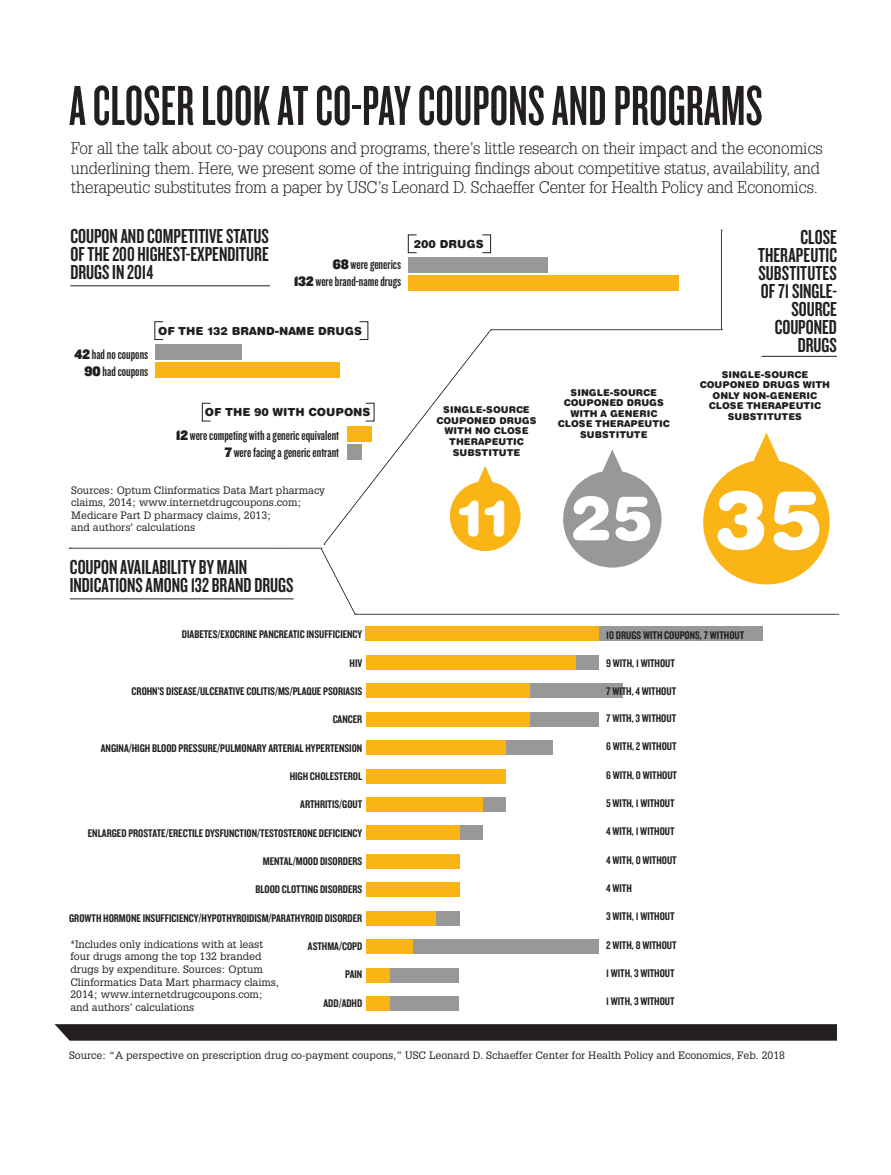
<style>
.page{position:relative;width:891px;height:1175px;background:#fff}
.page>*{position:absolute;margin:0;border:0;box-sizing:border-box;transform-origin:0 0}
.Sidebar_HED{font:900 82.35px "Helvetica Rounded LT Std";color:#fff}
.Sidebar_HED-2{font:900 62.4px "Helvetica Rounded LT Std";color:#fff}
.KO_HEAD_45{font:58.5px "Knockout 47 Bantamweight";letter-spacing:.005em;color:#231f20}
.Sidebar_HED-3{font:900 49.95px "Helvetica Rounded LT Std";color:#fff}
.Sidebar_HED-4{font:21px/18px "Knockout 48 Featherweight";color:#231f20;text-align:justify}
.PULLQUOTE_15_16{font:300 16.5px/19.5px "Glypha LT Std";letter-spacing:-.01em;color:#231f20}
.Sidebar_HED-5{font:14.25px "Knockout 48 Featherweight";color:#231f20}
.Sidebar_HED-6{font:11.55px "Knockout 49 Liteweight";color:#231f20}
.Sidebar_HED-7{font:900 11.1px "Helvetica Rounded LT Std";color:#231f20}
.Sidebar_HED-8{font:10.5px/12.6px "Glypha LT Std";color:#231f20}
.Sidebar_HED-9{font:900 9.45px/10.6px "Helvetica Rounded LT Std";color:#231f20;text-align:center}
.s1{font-family:"Knockout 91 Ultmt Middlewt"}
</style>
<div class="page">
<svg style="left:55px;top:1024px;width:782px;height:16px;background:#272324"></svg>
<div style="left:599px;top:626px;width:163px;height:15px;background:#989898"></div>
<div style="left:366px;top:626px;width:233px;height:15px;background:#fbb416"></div>
<div style="left:576px;top:655px;width:23px;height:14px;background:#989898"></div>
<div style="left:366px;top:655px;width:210px;height:14px;background:#fbb416"></div>
<div style="left:529px;top:683px;width:93px;height:14px;background:#989898"></div>
<div style="left:366px;top:683px;width:163px;height:14px;background:#fbb416"></div>
<div style="left:529px;top:712px;width:70px;height:14px;background:#989898"></div>
<div style="left:366px;top:712px;width:163px;height:14px;background:#fbb416"></div>
<div style="left:506px;top:740px;width:46px;height:14px;background:#989898"></div>
<div style="left:366px;top:740px;width:140px;height:14px;background:#fbb416"></div>
<div style="left:366px;top:769px;width:140px;height:14px;background:#fbb416"></div>
<div style="left:482px;top:797px;width:24px;height:14px;background:#989898"></div>
<div style="left:366px;top:797px;width:116px;height:14px;background:#fbb416"></div>
<div style="left:459px;top:825px;width:23px;height:15px;background:#989898"></div>
<div style="left:366px;top:825px;width:93px;height:15px;background:#fbb416"></div>
<div style="left:366px;top:854px;width:93px;height:14px;background:#fbb416"></div>
<div style="left:366px;top:882px;width:93px;height:15px;background:#fbb416"></div>
<div style="left:436px;top:911px;width:23px;height:14px;background:#989898"></div>
<div style="left:366px;top:911px;width:70px;height:14px;background:#fbb416"></div>
<div style="left:413px;top:939px;width:186px;height:14px;background:#989898"></div>
<div style="left:366px;top:939px;width:47px;height:14px;background:#fbb416"></div>
<div style="left:389px;top:968px;width:70px;height:14px;background:#989898"></div>
<div style="left:366px;top:968px;width:23px;height:14px;background:#fbb416"></div>
<div style="left:389px;top:996px;width:70px;height:14px;background:#989898"></div>
<div style="left:366px;top:996px;width:23px;height:14px;background:#fbb416"></div>
<svg style="left:69px;top:230px;width:770px;height:385px"></svg>
<p class="KO_HEAD_45" style="left:69px;top:71px;width:695px">A CLOSER LOOK AT CO-PAY COUPONS AND PROGRAMS</p>
<p class="PULLQUOTE_15_16" style="left:71px;top:139px;width:753px">For all the talk about co-pay coupons and programs, there’s little research on their impact and the economics underlining them. Here, we present some of the intriguing findings about competitive status, availability, and therapeutic substitutes from a paper by USC’s Leonard D. Schaeffer Center for Health Policy and Economics.</p>
<p class="Sidebar_HED-4" style="left:70px;top:227px;width:200px">COUPON AND COMPETITIVE STATUS OF THE 200 HIGHEST-EXPENDITURE DRUGS IN 2014</p>
<p class="Sidebar_HED-7" style="left:414px;top:236px;width:72px">200 DRUGS</p>
<p class="Sidebar_HED-5" style="left:333px;top:256px;width:70px"><span class="s1">68</span> were generics</p>
<p class="Sidebar_HED-5" style="left:294px;top:273px;width:108px"><span class="s1">132</span> were brand-name drugs</p>
<p class="Sidebar_HED-5" style="left:74px;top:345px;width:75px"><span class="s1">42</span> had no coupons</p>
<p class="Sidebar_HED-5" style="left:84px;top:362px;width:65px"><span class="s1">90</span> had coupons</p>
<p class="Sidebar_HED-7" style="left:158px;top:323px;width:206px">OF THE 132 BRAND-NAME DRUGS</p>
<p class="Sidebar_HED-7" style="left:205px;top:405px;width:167px">OF THE 90 WITH COUPONS</p>
<p class="Sidebar_HED-5" style="left:176px;top:426px;width:164px"><span class="s1">12</span> were competing with a generic equivalent</p>
<p class="Sidebar_HED-5" style="left:225px;top:443px;width:116px"><span class="s1">7</span> were facing a generic entrant</p>
<p class="Sidebar_HED-9" style="left:437px;top:404px;width:102px">SINGLE-SOURCE<br>COUPONED DRUGS<br>WITH NO CLOSE<br>THERAPEUTIC<br>SUBSTITUTE</p>
<p class="Sidebar_HED-9" style="left:558px;top:386px;width:114px">SINGLE-SOURCE<br>COUPONED DRUGS<br>WITH A GENERIC<br>CLOSE THERAPEUTIC<br>SUBSTITUTE</p>
<p class="Sidebar_HED-4" style="left:758px;top:227px;width:80px;text-align:right">CLOSE<br>THERAPEUTIC<br>SUBSTITUTES<br>OF 71 SINGLE-<br>SOURCE<br>COUPONED<br>DRUGS</p>
<p class="Sidebar_HED-9" style="left:700px;top:368px;width:132px">SINGLE-SOURCE<br>COUPONED DRUGS WITH<br>ONLY NON-GENERIC<br>CLOSE THERAPEUTIC<br>SUBSTITUTES</p>
<p class="Sidebar_HED-8" style="left:71px;top:483px;width:255px">Sources: Optum Clinformatics Data Mart pharmacy claims, 2014; www.internetdrugcoupons.com; Medicare Part D pharmacy claims, 2013;<br>and authors’ calculations</p>
<p class="Sidebar_HED-4" style="left:70px;top:557px;width:225px">COUPON AVAILABILITY BY MAIN<br>INDICATIONS AMONG 132 BRAND DRUGS</p>
<p class="Sidebar_HED-6" style="left:182px;top:627px;width:182px">DIABETES/EXOCRINE PANCREATIC INSUFFICIENCY</p>
<p class="Sidebar_HED-6" style="left:350px;top:655px;width:14px">HIV</p>
<p class="Sidebar_HED-6" style="left:132px;top:684px;width:232px">CROHN’S DISEASE/ULCERATIVE COLITIS/MS/PLAQUE PSORIASIS</p>
<p class="Sidebar_HED-6" style="left:333px;top:712px;width:31px">CANCER</p>
<p class="Sidebar_HED-6" style="left:101px;top:740px;width:263px">ANGINA/HIGH BLOOD PRESSURE/PULMONARY ARTERIAL HYPERTENSION</p>
<p class="Sidebar_HED-6" style="left:290px;top:769px;width:74px">HIGH CHOLESTEROL</p>
<p class="Sidebar_HED-6" style="left:300px;top:797px;width:64px">ARTHRITIS/GOUT</p>
<p class="Sidebar_HED-6" style="left:88px;top:825px;width:276px">ENLARGED PROSTATE/ERECTILE DYSFUNCTION/TESTOSTERONE DEFICIENCY</p>
<p class="Sidebar_HED-6" style="left:263px;top:854px;width:101px">MENTAL/MOOD DISORDERS</p>
<p class="Sidebar_HED-6" style="left:255px;top:882px;width:108px">BLOOD CLOTTING DISORDERS</p>
<p class="Sidebar_HED-6" style="left:69px;top:910px;width:295px">GROWTH HORMONE INSUFFICIENCY/HYPOTHYROIDISM/PARATHYROID DISORDER</p>
<p class="Sidebar_HED-6" style="left:308px;top:938px;width:56px">ASTHMA/COPD</p>
<p class="Sidebar_HED-6" style="left:345px;top:967px;width:19px">PAIN</p>
<p class="Sidebar_HED-6" style="left:323px;top:995px;width:40px">ADD/ADHD</p>
<p class="Sidebar_HED-8" style="left:70px;top:937px;width:210px">*Includes only indications with at least four drugs among the top 132 branded drugs by expenditure. Sources: Optum Clinformatics Data Mart pharmacy claims, 2014; www.internetdrugcoupons.com; and authors’ calculations</p>
<p class="Sidebar_HED-3" style="left:457px;top:486px;width:53px">11</p>
<p class="Sidebar_HED-2" style="left:570px;top:478px;width:85px">25</p>
<p class="Sidebar_HED" style="left:714px;top:467px;width:112px">35</p>
<p class="Sidebar_HED-6" style="left:606px;top:628px;width:140px">10 DRUGS WITH COUPONS, 7 WITHOUT</p>
<p class="Sidebar_HED-6" style="left:606px;top:655px;width:70px">9 WITH, 1 WITHOUT</p>
<p class="Sidebar_HED-6" style="left:606px;top:683px;width:72px">7 WITH, 4 WITHOUT</p>
<p class="Sidebar_HED-6" style="left:606px;top:711px;width:72px">7 WITH, 3 WITHOUT</p>
<p class="Sidebar_HED-6" style="left:606px;top:739px;width:72px">6 WITH, 2 WITHOUT</p>
<p class="Sidebar_HED-6" style="left:606px;top:767px;width:72px">6 WITH, 0 WITHOUT</p>
<p class="Sidebar_HED-6" style="left:606px;top:795px;width:70px">5 WITH, 1 WITHOUT</p>
<p class="Sidebar_HED-6" style="left:606px;top:824px;width:70px">4 WITH, 1 WITHOUT</p>
<p class="Sidebar_HED-6" style="left:606px;top:852px;width:72px">4 WITH, 0 WITHOUT</p>
<p class="Sidebar_HED-6" style="left:606px;top:881px;width:27px">4 WITH</p>
<p class="Sidebar_HED-6" style="left:606px;top:909px;width:70px">3 WITH, 1 WITHOUT</p>
<p class="Sidebar_HED-6" style="left:606px;top:937px;width:72px">2 WITH, 8 WITHOUT</p>
<p class="Sidebar_HED-6" style="left:606px;top:966px;width:70px">1 WITH, 3 WITHOUT</p>
<p class="Sidebar_HED-6" style="left:606px;top:994px;width:70px">1 WITH, 3 WITHOUT</p>
<p class="Sidebar_HED-8" style="left:69px;top:1048px;width:718px">Source: “A perspective on prescription drug co-payment coupons,” USC Leonard D. Schaeffer Center for Health Policy and Economics, Feb. 2018</p>
</div>
